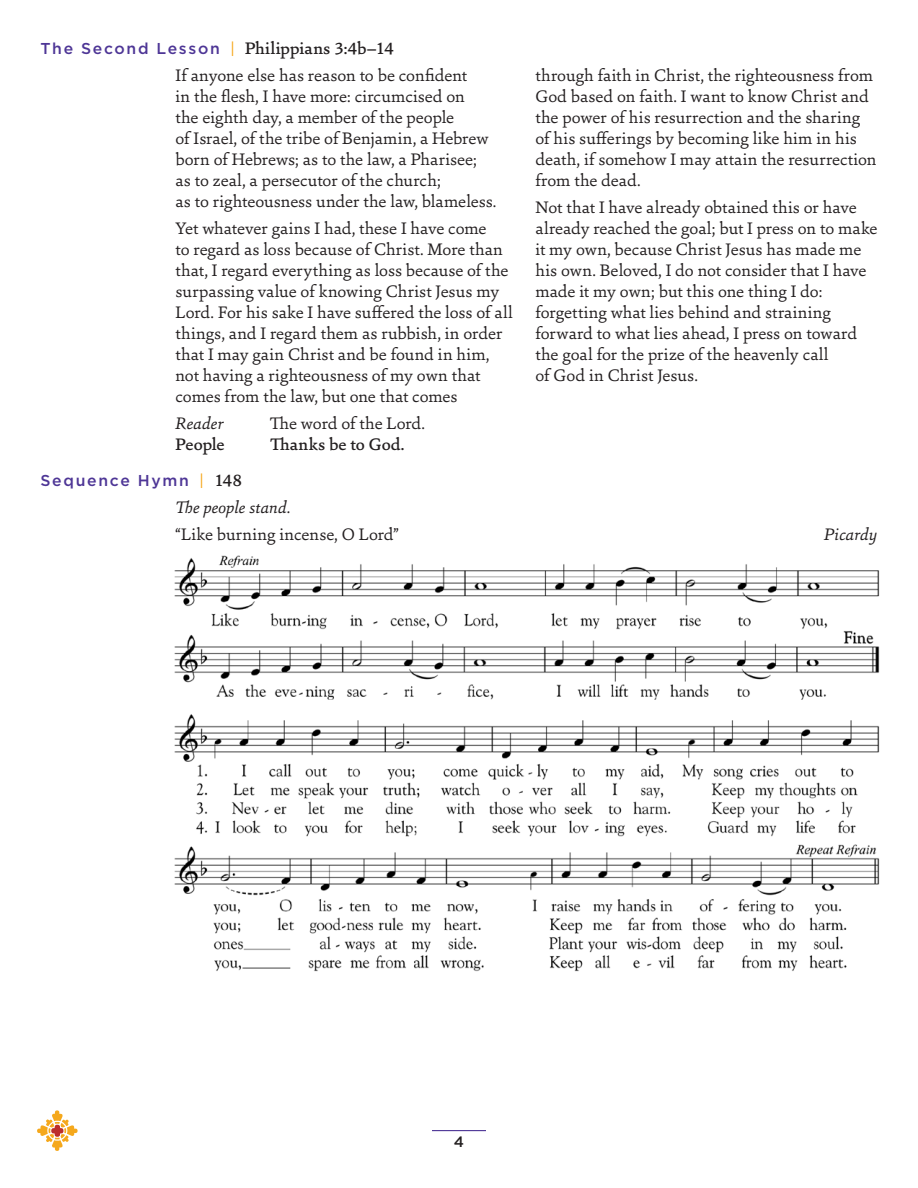
<style>
.page{position:relative;width:918px;height:1188px;background:#fff}
.page>*{position:absolute;margin:0;border:0;box-sizing:border-box;transform-origin:0 0}
.t1{font:18px/21px "Sina";color:#231f20}
.t2{font:500 18px "Sina";color:#231f20}
.t3{font:italic 18px "Sina";color:#231f20}
.t4{font:500 15.75px "Gotham";letter-spacing:.11em;color:#4e3696}
.t5{font:500 15px "Gotham";color:#231f20}
.s1{font-family:"Gotham";font-size:15.75px;color:#4e3696}
.s2{font-family:"Gotham";font-size:15.75px;color:#f5a81c}
.s3{color:#f5a81c}
.s4{font-family:"Sina";font-size:18px;color:#231f20}
</style>
<div class="page">
<hr style="left:432px;top:1130px;width:54px;height:1px;background:#4e3696">
<svg style="left:37px;top:1110px;width:41px;height:41px"></svg>
<img style="left:174px;top:555px;width:706px;height:417px">
<p class="t2" style="left:40px;top:37px;width:355px"><span class="s1">The Second Lesson</span> <span class="s2">|</span> Philippians 3:4b–14</p>
<p class="t1" style="left:176px;top:65px;width:322px">If anyone else has reason to be confident<br>in the flesh, I have more: circumcised on<br>the eighth day, a member of the people<br>of Israel, of the tribe of Benjamin, a Hebrew born of Hebrews; as to the law, a Pharisee; as to zeal, a persecutor of the church;<br>as to righteousness under the law, blameless.</p>
<p class="t1" style="left:176px;top:218px;width:339px">Yet whatever gains I had, these I have come<br>to regard as loss because of Christ. More than that, I regard everything as loss because of the surpassing value of knowing Christ Jesus my Lord. For his sake I have suffered the loss of all things, and I regard them as rubbish, in order that I may gain Christ and be found in him, not having a righteousness of my own that comes from the law, but one that comes</p>
<p class="t1" style="left:536px;top:65px;width:343px">through faith in Christ, the righteousness from God based on faith. I want to know Christ and the power of his resurrection and the sharing of his sufferings by becoming like him in his death, if somehow I may attain the resurrection from the dead.</p>
<p class="t1" style="left:536px;top:197px;width:344px">Not that I have already obtained this or have already reached the goal; but I press on to make it my own, because Christ Jesus has made me his own. Beloved, I do not consider that I have made it my own; but this one thing I do: forgetting what lies behind and straining forward to what lies ahead, I press on toward the goal for the prize of the heavenly call<br>of God in Christ Jesus.</p>
<p class="t3" style="left:176px;top:412px;width:50px">Reader</p>
<p class="t1" style="left:270px;top:413px;width:157px">The word of the Lord.</p>
<p class="t2" style="left:176px;top:433px;width:51px">People</p>
<p class="t2" style="left:270px;top:433px;width:136px">Thanks be to God.</p>
<p class="t4" style="left:40px;top:471px;width:203px">Sequence Hymn <span class="s3">|</span> <span class="s4">148</span></p>
<p class="t3" style="left:176px;top:496px;width:117px">The people stand.</p>
<p class="t1" style="left:176px;top:524px;width:225px">“Like burning incense, O Lord”</p>
<p class="t3" style="left:824px;top:523px;width:55px">Picardy</p>
<p class="t5" style="left:454px;top:1132px;width:12px">4</p>
</div>
